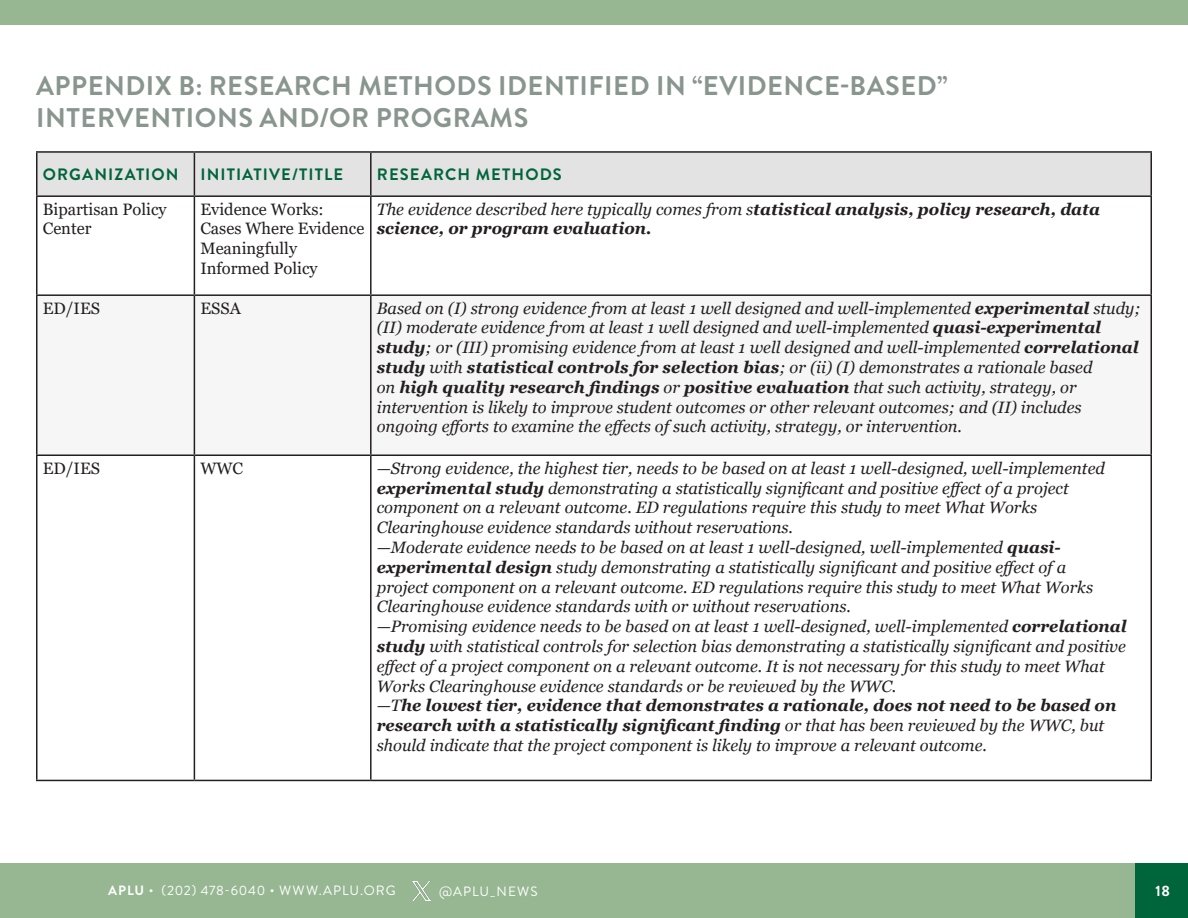
<style>
.page{position:relative;width:1188px;height:918px;background:#fff}
.page>*{position:absolute;margin:0;border:0;box-sizing:border-box;transform-origin:0 0}
.t1{font:700 27px/32.4px "Brandon Grotesque";letter-spacing:.02em;color:#89968f}
.t2{font:italic 16.5px/19.8px "Georgia";color:#231f20}
.t3{font:italic 700 16.5px/19.8px "Georgia";color:#231f20}
.t4{font:16.5px/19.8px "Georgia";color:#231f20}
._02_Subhead{font:700 16.5px "Brandon Grotesque";letter-spacing:.065em;color:#00653a}
.t5{font:700 15px "Brandon Grotesque";color:#fff}
.t6{font:13.5px "Brandon Grotesque";letter-spacing:.07em;color:#fff}
.s1{font-weight:400}
.s2{font-weight:700}
</style>
<div class="page">
<div style="left:0;top:863px;width:1180px;height:55px;background:#96b792"></div>
<div style="left:0;top:0;width:1188px;height:25px;background:#96b792"></div>
<div style="left:1136px;top:863px;width:52px;height:55px;background:#00653a"></div>
<img style="left:412px;top:882px;width:18px;height:18px">
<div style="left:38px;top:153px;width:1112px;height:42px;background:#e3e3e3"></div>
<hr style="left:36px;top:151px;width:158px;height:2px;background:#231f20">
<hr style="left:36px;top:153px;width:2px;height:42px;background:#231f20">
<hr style="left:194px;top:151px;width:177px;height:2px;background:#231f20">
<hr style="left:194px;top:153px;width:1px;height:42px;background:#231f20">
<hr style="left:371px;top:151px;width:781px;height:2px;background:#231f20">
<hr style="left:370px;top:153px;width:2px;height:42px;background:#231f20">
<hr style="left:1150px;top:153px;width:2px;height:42px;background:#231f20">
<hr style="left:36px;top:195px;width:158px;height:2px;background:#231f20">
<hr style="left:194px;top:195px;width:177px;height:2px;background:#231f20">
<hr style="left:371px;top:195px;width:781px;height:2px;background:#231f20">
<hr style="left:36px;top:197px;width:2px;height:97px;background:#231f20">
<hr style="left:194px;top:197px;width:1px;height:97px;background:#231f20">
<hr style="left:370px;top:197px;width:2px;height:97px;background:#231f20">
<hr style="left:1150px;top:197px;width:2px;height:97px;background:#231f20">
<hr style="left:36px;top:294px;width:158px;height:2px;background:#231f20">
<hr style="left:36px;top:296px;width:2px;height:158px;background:#231f20">
<hr style="left:194px;top:294px;width:177px;height:2px;background:#231f20">
<hr style="left:194px;top:296px;width:1px;height:158px;background:#231f20">
<hr style="left:371px;top:294px;width:781px;height:2px;background:#231f20">
<hr style="left:370px;top:296px;width:2px;height:158px;background:#231f20">
<hr style="left:1150px;top:296px;width:2px;height:158px;background:#231f20">
<hr style="left:36px;top:454px;width:158px;height:2px;background:#231f20">
<hr style="left:36px;top:456px;width:2px;height:324px;background:#231f20">
<hr style="left:194px;top:454px;width:177px;height:2px;background:#231f20">
<hr style="left:194px;top:456px;width:1px;height:324px;background:#231f20">
<hr style="left:371px;top:454px;width:781px;height:2px;background:#231f20">
<hr style="left:370px;top:456px;width:2px;height:324px;background:#231f20">
<hr style="left:1150px;top:456px;width:2px;height:324px;background:#231f20">
<hr style="left:36px;top:780px;width:158px;height:1px;background:#231f20">
<hr style="left:194px;top:780px;width:177px;height:1px;background:#231f20">
<hr style="left:371px;top:780px;width:781px;height:1px;background:#231f20">
<p class="t1" style="left:36px;top:70px;width:913px">APPENDIX B: RESEARCH METHODS IDENTIFIED IN “EVIDENCE-BASED”<br>INTERVENTIONS AND/OR PROGRAMS</p>
<p class="_02_Subhead" style="left:43px;top:163px;width:137px">ORGANIZATION</p>
<p class="_02_Subhead" style="left:201px;top:163px;width:144px">INITIATIVE/TITLE</p>
<p class="_02_Subhead" style="left:377px;top:163px;width:187px">RESEARCH METHODS</p>
<p class="t4" style="left:43px;top:199px;width:125px">Bipartisan Policy<br>Center</p>
<p class="t4" style="left:200px;top:199px;width:165px">Evidence Works:<br>Cases Where Evidence<br>Meaningfully<br>Informed Policy</p>
<p class="t3" style="left:377px;top:199px;width:725px"><span class="s1">The evidence described here typically comes from s</span>tatistical analysis, policy research, data science, or program evaluation.</p>
<p class="t4" style="left:43px;top:298px;width:59px">ED/IES</p>
<p class="t4" style="left:200px;top:298px;width:42px">ESSA</p>
<p class="t2" style="left:377px;top:298px;width:766px">Based on (I) strong evidence from at least 1 well designed and well-implemented <span class="s2">experimental</span> study; (II) moderate evidence from at least 1 well designed and well-implemented <span class="s2">quasi-experimental study</span>; or (III) promising evidence from at least 1 well designed and well-implemented <span class="s2">correlational study</span> with <span class="s2">statistical controls for selection bias</span>; or (ii) (I) demonstrates a rationale based<br>on <span class="s2">high quality research findings</span> or <span class="s2">positive evaluation</span> that such activity, strategy, or intervention is likely to improve student outcomes or other relevant outcomes; and (II) includes ongoing efforts to examine the effects of such activity, strategy, or intervention.</p>
<p class="t4" style="left:43px;top:458px;width:59px">ED/IES</p>
<p class="t4" style="left:200px;top:458px;width:44px">WWC</p>
<p class="t2" style="left:377px;top:458px;width:730px">—Strong evidence, the highest tier, needs to be based on at least 1 well-designed, well-implemented <span class="s2">experimental study</span> demonstrating a statistically significant and positive effect of a project component on a relevant outcome. ED regulations require this study to meet What Works Clearinghouse evidence standards without reservations.</p>
<p class="t2" style="left:377px;top:537px;width:718px">—Moderate evidence needs to be based on at least 1 well-designed, well-implemented <span class="s2">quasi&shy;experimental design</span> study demonstrating a statistically significant and positive effect of a project component on a relevant outcome. ED regulations require this study to meet What Works Clearinghouse evidence standards with or without reservations.</p>
<p class="t2" style="left:377px;top:617px;width:751px">—Promising evidence needs to be based on at least 1 well-designed, well-implemented <span class="s2">correlational study</span> with statistical controls for selection bias demonstrating a statistically significant and positive effect of a project component on a relevant outcome. It is not necessary for this study to meet What Works Clearinghouse evidence standards or be reviewed by the WWC.</p>
<p class="t3" style="left:377px;top:696px;width:741px"><span class="s1">—T</span>he lowest tier, evidence that demonstrates a rationale, does not need to be based on research with a statistically significant finding <span class="s1">or that has been reviewed by the WWC, but should indicate that the project component is likely to improve a relevant outcome.</span></p>
<p class="t6" style="left:108px;top:881px;width:289px"><span class="s2">APLU</span> • (202) 478-6040 • WWW.APLU.ORG</p>
<p class="t6" style="left:439px;top:882px;width:100px">@APLU_NEWS</p>
<p class="t5" style="left:1155px;top:881px;width:16px">18</p>
</div>
